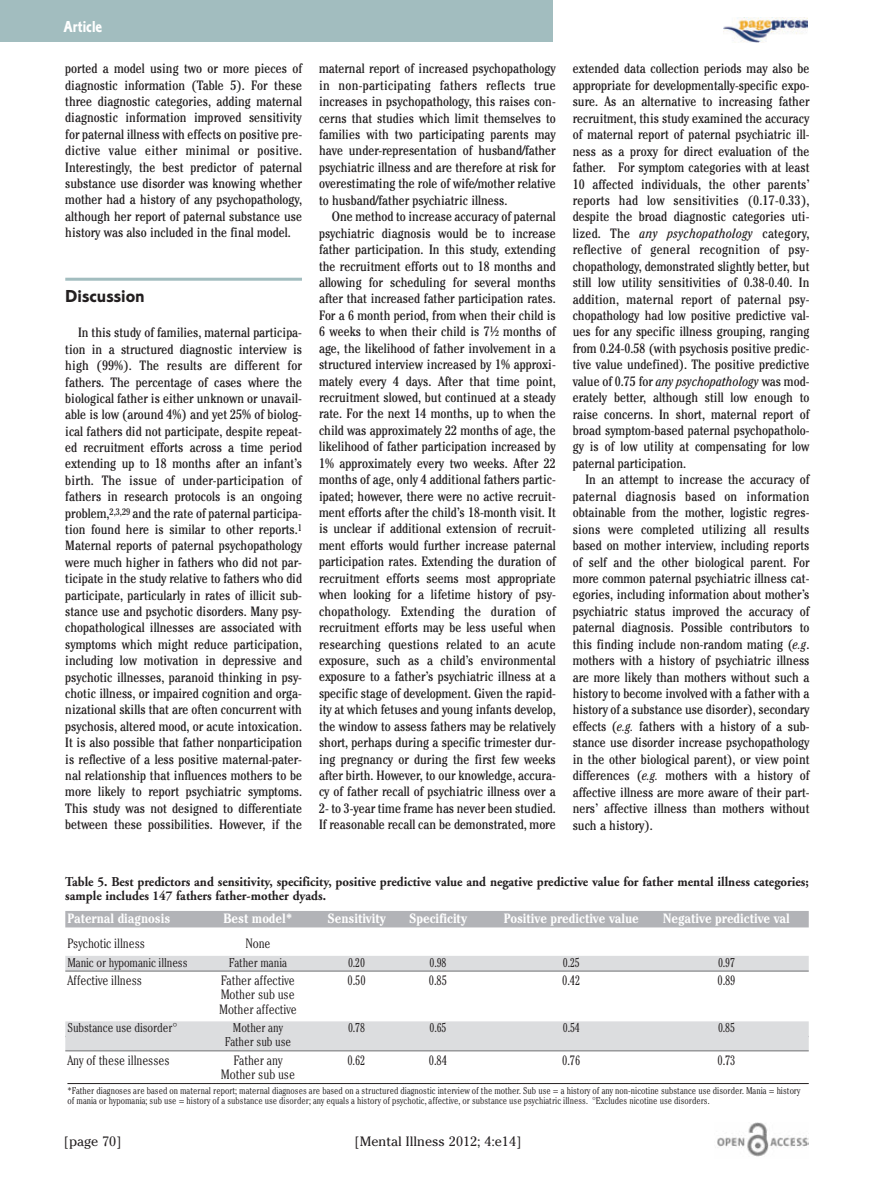
<style>
.page{position:relative;width:893px;height:1191px;background:#fff}
.page>*{position:absolute;margin:0;border:0;box-sizing:border-box;transform-origin:0 0}
.t1{font:18px "Corinthian Bold Plain";color:#231f20}
.t2{font:16.5px "Corinthian Bold Condensed Plain";color:#fff}
.t3{font:condensed 13.5px/16.5px "Cheltenham";color:#231f20;text-align:justify}
.t4{font:700 13.5px/13.5px "Adobe Garamond";color:#231f20;scale:.95 1}
.t5{font:300 condensed 13.5px/14.2px "Cheltenham";letter-spacing:-.01em;color:#231f20}
.t6{font:700 condensed 13.5px "Cheltenham";letter-spacing:-.01em;color:#fff}
.t7{font:13.5px "Cheltenham";color:#231f20}
.t8{font:300 condensed 12.75px "Cheltenham";letter-spacing:-.01em;color:#231f20}
.t9{font:300 condensed 9.75px/10.5px "Cheltenham";color:#231f20}
.s1{font-style:italic}
</style>
<div class="page">
<hr style="left:65px;top:278px;width:237px;height:3px;background:#a2bdbf">
<div style="left:0;top:0;width:553px;height:42px;background:#a2bdbf"></div>
<img style="left:723px;top:17px;width:84px;height:26px">
<img style="left:717px;top:1123px;width:91px;height:34px">
<div style="left:65px;top:911px;width:744px;height:16px;background:#b2b3b7"></div>
<div style="left:65px;top:955px;width:744px;height:15px;background:#dcdddf"></div>
<hr style="left:65px;top:970px;width:744px;height:1px;background:#6c6d70">
<div style="left:65px;top:1021px;width:744px;height:15px;background:#dcdddf"></div>
<div style="left:65px;top:1035px;width:744px;height:15px;background:#dcdddf"></div>
<hr style="left:65px;top:1050px;width:744px;height:1px;background:#6c6d70">
<hr style="left:67px;top:1083px;width:742px;height:1px;background:#231f20">
<p class="t2" style="left:63px;top:21px;width:40px">Article</p>
<p class="t3" style="left:65px;top:62px;width:238px">ported a model using two or more pieces of diagnostic information (Table 5). For these three diagnostic categories, adding maternal diagnostic information improved sensitivity for paternal illness with effects on positive pre&shy;dictive value either minimal or positive.<br>Interestingly, the best predictor of paternal substance use disorder was knowing whether mother had a history of any psychopathology, although her report of paternal substance use history was also included in the final model.</p>
<h1 class="t1" style="left:65px;top:290px;width:81px">Discussion</h1>
<p class="t3" style="left:65px;top:326px;width:238px;text-indent:13px">In this study of families, maternal participa&shy;tion in a structured diagnostic interview is high (99%). The results are different for fathers. The percentage of cases where the biological father is either unknown or unavail&shy;able is low (around 4%) and yet 25% of biolog&shy;ical fathers did not participate, despite repeat&shy;ed recruitment efforts across a time period extending up to 18 months after an infant’s birth. The issue of under-participation of fathers in research protocols is an ongoing problem,<sup>2,3,29</sup> and the rate of paternal participa&shy;tion found here is similar to other reports.<sup>1<br></sup>Maternal reports of paternal psychopathology were much higher in fathers who did not par&shy;ticipate in the study relative to fathers who did participate, particularly in rates of illicit sub&shy;stance use and psychotic disorders. Many psy&shy;chopathological illnesses are associated with symptoms which might reduce participation, including low motivation in depressive and psychotic illnesses, paranoid thinking in psy&shy;chotic illness, or impaired cognition and orga&shy;nizational skills that are often concurrent with psychosis, altered mood, or acute intoxication.<br>It is also possible that father nonparticipation is reflective of a less positive maternal-pater&shy;nal relationship that influences mothers to be more likely to report psychiatric symptoms.<br>This study was not designed to differentiate between these possibilities. However, if the</p>
<p class="t3" style="left:319px;top:62px;width:238px">maternal report of increased psychopathology in non-participating fathers reflects true increases in psychopathology, this raises con&shy;cerns that studies which limit themselves to families with two participating parents may have under-representation of husband/father psychiatric illness and are therefore at risk for overestimating the role of wife/mother relative to husband/father psychiatric illness.</p>
<p class="t3" style="left:319px;top:210px;width:238px;text-indent:13px">One method to increase accuracy of paternal psychiatric diagnosis would be to increase father participation. In this study, extending the recruitment efforts out to 18 months and allowing for scheduling for several months after that increased father participation rates.<br>For a 6 month period, from when their child is 6 weeks to when their child is 7½ months of age, the likelihood of father involvement in a structured interview increased by 1% approxi&shy;mately every 4 days. After that time point, recruitment slowed, but continued at a steady rate. For the next 14 months, up to when the child was approximately 22 months of age, the likelihood of father participation increased by 1% approximately every two weeks. After 22 months of age, only 4 additional fathers partic&shy;ipated; however, there were no active recruit&shy;ment efforts after the child’s 18-month visit. It is unclear if additional extension of recruit&shy;ment efforts would further increase paternal participation rates. Extending the duration of recruitment efforts seems most appropriate when looking for a lifetime history of psy&shy;chopathology. Extending the duration of recruitment efforts may be less useful when researching questions related to an acute exposure, such as a child’s environmental exposure to a father’s psychiatric illness at a specific stage of development. Given the rapid&shy;ity at which fetuses and young infants develop, the window to assess fathers may be relatively short, perhaps during a specific trimester dur&shy;ing pregnancy or during the first few weeks after birth. However, to our knowledge, accura&shy;cy of father recall of psychiatric illness over a 2- to 3-year time frame has never been studied.<br>If reasonable recall can be demonstrated, more</p>
<p class="t3" style="left:573px;top:62px;width:238px">extended data collection periods may also be appropriate for developmentally-specific expo&shy;sure. As an alternative to increasing father recruitment, this study examined the accuracy of maternal report of paternal psychiatric ill&shy;ness as a proxy for direct evaluation of the father. For symptom categories with at least 10 affected individuals, the other parents’ reports had low sensitivities (0.17-0.33), despite the broad diagnostic categories uti&shy;lized. The <span class="s1">any psychopathology</span> category, reflective of general recognition of psy&shy;chopathology, demonstrated slightly better, but still low utility sensitivities of 0.38-0.40. In addition, maternal report of paternal psy&shy;chopathology had low positive predictive val&shy;ues for any specific illness grouping, ranging from 0.24-0.58 (with psychosis positive predic&shy;tive value undefined). The positive predictive value of 0.75 for <span class="s1">any psychopathology</span> was mod&shy;erately better, although still low enough to raise concerns. In short, maternal report of broad symptom-based paternal psychopatholo&shy;gy is of low utility at compensating for low paternal participation.</p>
<p class="t3" style="left:573px;top:473px;width:238px;text-indent:13px">In an attempt to increase the accuracy of paternal diagnosis based on information obtainable from the mother, logistic regres&shy;sions were completed utilizing all results based on mother interview, including reports of self and the other biological parent. For more common paternal psychiatric illness cat&shy;egories, including information about mother’s psychiatric status improved the accuracy of paternal diagnosis. Possible contributors to this finding include non-random mating (<span class="s1">e.g</span>. mothers with a history of psychiatric illness are more likely than mothers without such a history to become involved with a father with a history of a substance use disorder), secondary effects (<span class="s1">e.g.</span> fathers with a history of a sub&shy;stance use disorder increase psychopathology in the other biological parent), or view point differences (<span class="s1">e.g.</span> mothers with a history of affective illness are more aware of their part&shy;ners’ affective illness than mothers without such a history).</p>
<p class="t4" style="left:65px;top:876px;width:784px">Table 5. Best predictors and sensitivity, specificity, positive predictive value and negative predictive value for father mental illness categories; sample includes 147 fathers father-mother dyads.</p>
<p class="t6" style="left:67px;top:913px;width:104px">Paternal diagnosis</p>
<p class="t6" style="left:223px;top:913px;width:71px">Best model*</p>
<p class="t6" style="left:327px;top:913px;width:60px">Sensitivity</p>
<p class="t6" style="left:409px;top:913px;width:59px">Specificity</p>
<p class="t6" style="left:504px;top:913px;width:137px">Positive predictive value</p>
<p class="t6" style="left:663px;top:913px;width:128px">Negative predictive val</p>
<p class="t5" style="left:67px;top:937px;width:79px">Psychotic illness</p>
<p class="t5" style="left:245px;top:937px;width:27px">None</p>
<p class="t8" style="left:67px;top:957px;width:122px">Manic or hypomanic illness</p>
<p class="t8" style="left:229px;top:957px;width:60px">Father mania</p>
<p class="t8" style="left:348px;top:957px;width:19px">0.20</p>
<p class="t8" style="left:429px;top:957px;width:19px">0.98</p>
<p class="t8" style="left:563px;top:957px;width:19px">0.25</p>
<p class="t8" style="left:718px;top:957px;width:19px">0.97</p>
<p class="t5" style="left:67px;top:974px;width:76px">Affective illness</p>
<p class="t5" style="left:221px;top:974px;width:75px">Father affective</p>
<p class="t5" style="left:348px;top:974px;width:20px">0.50</p>
<p class="t5" style="left:429px;top:974px;width:20px">0.85</p>
<p class="t5" style="left:562px;top:974px;width:20px">0.42</p>
<p class="t5" style="left:717px;top:974px;width:20px">0.89</p>
<p class="t5" style="left:219px;top:989px;width:79px">Mother sub use<br>Mother affective</p>
<p class="t8" style="left:67px;top:1023px;width:112px">Substance use disorder°</p>
<p class="t8" style="left:233px;top:1023px;width:51px">Mother any</p>
<p class="t8" style="left:348px;top:1023px;width:19px">0.78</p>
<p class="t8" style="left:429px;top:1023px;width:19px">0.65</p>
<p class="t8" style="left:563px;top:1023px;width:19px">0.54</p>
<p class="t8" style="left:718px;top:1023px;width:19px">0.85</p>
<p class="t8" style="left:225px;top:1037px;width:68px">Father sub use</p>
<p class="t5" style="left:67px;top:1054px;width:104px">Any of these illnesses</p>
<p class="t5" style="left:233px;top:1054px;width:51px">Father any</p>
<p class="t5" style="left:347px;top:1054px;width:20px">0.62</p>
<p class="t5" style="left:429px;top:1054px;width:20px">0.84</p>
<p class="t5" style="left:562px;top:1054px;width:20px">0.76</p>
<p class="t5" style="left:717px;top:1054px;width:20px">0.73</p>
<p class="t5" style="left:221px;top:1068px;width:76px">Mother sub use</p>
<p class="t9" style="left:67px;top:1086px;width:735px">*Father diagnoses are based on maternal report; maternal diagnoses are based on a structured diagnostic interview of the mother. Sub use = a history of any non-nicotine substance use disorder. Mania = history of mania or hypomania; sub use = history of a substance use disorder; any equals a history of psychotic, affective, or substance use psychiatric illness. °Excludes nicotine use disorders.</p>
<p class="t7" style="left:64px;top:1133px;width:59px">[page 70]</p>
<p class="t7" style="left:355px;top:1133px;width:168px">[Mental Illness 2012; 4:e14]</p>
</div>
